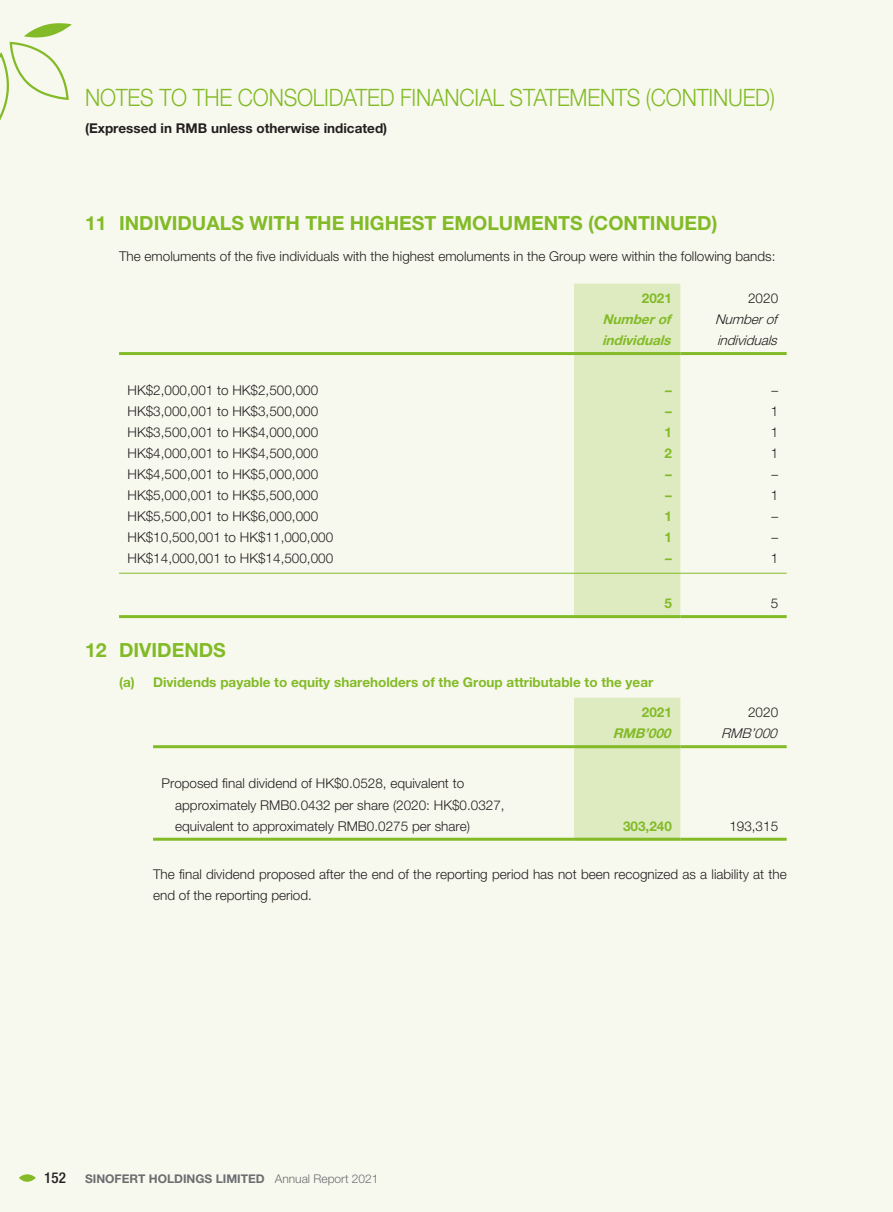
<style>
.page{position:relative;width:893px;height:1212px;background:#fff}
.page>*{position:absolute;margin:0;border:0;box-sizing:border-box;transform-origin:0 0}
.t1{font:300 24px "Helvetica Neue LT Std";letter-spacing:-.01em;color:#82bb27;scale:.9 1}
.t2{font:700 19.5px "Helvetica Neue LT Std";color:#82bb27}
.t3{font:500 condensed 15px "Helvetica Neue LT Std";color:#231f20}
.t4{font:300 13.5px/21px "Helvetica Neue LT Std";color:#231f20}
.t5{font:700 13.5px/29.5px "Helvetica Neue LT Std";color:#82bb27}
.t6{font:700 13.5px "Helvetica Neue LT Std";color:#231f20}
.t7{font:italic 700 13.5px/21px "Helvetica Neue LT Std";color:#82bb27}
.t8{font:italic 300 13.5px/21px "Helvetica Neue LT Std";color:#231f20}
.t9{font:700 12px "Helvetica Neue LT Std";color:#6c6d70}
.s1{font-weight:300}
</style>
<div class="page">
<div style="left:0;top:0;width:892px;height:1212px;background:#f8f9ee"></div>
<svg style="left:19px;top:1174px;width:17px;height:8px"></svg>
<svg style="left:0;top:23px;width:72px;height:98px"></svg>
<svg style="left:892px;top:0;width:1px;height:45px"></svg>
<div style="left:574px;top:284px;width:106px;height:331px;background:#deeac0"></div>
<hr style="left:119px;top:352px;width:455px;height:3px;background:#82bb27">
<hr style="left:574px;top:352px;width:106px;height:3px;background:#82bb27">
<hr style="left:680px;top:352px;width:107px;height:3px;background:#82bb27">
<hr style="left:119px;top:573px;width:455px;height:1px;background:#82bb27">
<hr style="left:574px;top:573px;width:106px;height:1px;background:#82bb27">
<hr style="left:680px;top:573px;width:107px;height:1px;background:#82bb27">
<hr style="left:119px;top:615px;width:455px;height:3px;background:#82bb27">
<hr style="left:574px;top:615px;width:106px;height:3px;background:#82bb27">
<hr style="left:680px;top:615px;width:107px;height:3px;background:#82bb27">
<div style="left:574px;top:698px;width:106px;height:140px;background:#deeac0"></div>
<hr style="left:153px;top:745px;width:421px;height:3px;background:#82bb27">
<hr style="left:574px;top:745px;width:106px;height:3px;background:#82bb27">
<hr style="left:680px;top:745px;width:107px;height:3px;background:#82bb27">
<hr style="left:153px;top:838px;width:421px;height:3px;background:#82bb27">
<hr style="left:574px;top:838px;width:106px;height:3px;background:#82bb27">
<hr style="left:680px;top:838px;width:107px;height:3px;background:#82bb27">
<h1 class="t1" style="left:85px;top:83px;width:768px">NOTES TO THE CONSOLIDATED FINANCIAL STATEMENTS (CONTINUED)</h1>
<p class="t6" style="left:85px;top:120px;width:304px">(Expressed in RMB unless otherwise indicated)</p>
<h2 class="t2" style="left:85px;top:211px;width:634px">11 INDIVIDUALS WITH THE HIGHEST EMOLUMENTS (CONTINUED)</h2>
<p class="t4" style="left:119px;top:245px;width:658px">The emoluments of the five individuals with the highest emoluments in the Group were within the following bands:</p>
<p class="t5" style="left:642px;top:283px;width:32px">2021</p>
<p class="t4" style="left:748px;top:287px;width:32px">2020</p>
<p class="t7" style="left:602px;top:308px;width:74px">Numberof individuals</p>
<p class="t8" style="left:715px;top:308px;width:68px">Numberof individuals</p>
<p class="t4" style="left:128px;top:380px;width:192px">HK$2,000,001 to HK$2,500,000</p>
<p class="t5" style="left:665px;top:375px;width:8px">–</p>
<p class="t4" style="left:771px;top:380px;width:8px">–</p>
<p class="t4" style="left:128px;top:401px;width:192px">HK$3,000,001 to HK$3,500,000</p>
<p class="t5" style="left:665px;top:396px;width:8px">–</p>
<p class="t4" style="left:771px;top:401px;width:9px">1</p>
<p class="t4" style="left:128px;top:422px;width:192px">HK$3,500,001 to HK$4,000,000</p>
<p class="t5" style="left:664px;top:417px;width:9px">1</p>
<p class="t4" style="left:771px;top:422px;width:9px">1</p>
<p class="t4" style="left:128px;top:443px;width:192px">HK$4,000,001 to HK$4,500,000</p>
<p class="t5" style="left:664px;top:438px;width:9px">2</p>
<p class="t4" style="left:771px;top:443px;width:9px">1</p>
<p class="t4" style="left:128px;top:464px;width:192px">HK$4,500,001 to HK$5,000,000</p>
<p class="t5" style="left:665px;top:459px;width:8px">–</p>
<p class="t4" style="left:771px;top:464px;width:8px">–</p>
<p class="t4" style="left:128px;top:485px;width:192px">HK$5,000,001 to HK$5,500,000</p>
<p class="t5" style="left:665px;top:480px;width:8px">–</p>
<p class="t4" style="left:771px;top:485px;width:9px">1</p>
<p class="t4" style="left:128px;top:506px;width:192px">HK$5,500,001 to HK$6,000,000</p>
<p class="t5" style="left:664px;top:501px;width:9px">1</p>
<p class="t4" style="left:771px;top:506px;width:8px">–</p>
<p class="t4" style="left:128px;top:527px;width:207px">HK$10,500,001 to HK$11,000,000</p>
<p class="t5" style="left:664px;top:522px;width:9px">1</p>
<p class="t4" style="left:771px;top:527px;width:8px">–</p>
<p class="t4" style="left:128px;top:548px;width:207px">HK$14,000,001 to HK$14,500,000</p>
<p class="t5" style="left:665px;top:543px;width:8px">–</p>
<p class="t4" style="left:771px;top:548px;width:9px">1</p>
<p class="t5" style="left:664px;top:588px;width:9px">5</p>
<p class="t4" style="left:771px;top:592px;width:9px">5</p>
<h2 class="t2" style="left:85px;top:638px;width:142px">12 DIVIDENDS</h2>
<p class="t5" style="left:642px;top:667px;width:32px;text-indent:-523px">(a) Dividends payable to equity shareholders of the Group attributable to the year<br>2021</p>
<p class="t4" style="left:748px;top:701px;width:32px">2020</p>
<p class="t7" style="left:613px;top:722px;width:64px">RMB’000</p>
<p class="t8" style="left:721px;top:722px;width:61px">RMB’000</p>
<p class="t4" style="left:175px;top:773px;width:331px;text-indent:-14px">Proposed final dividend of HK$0.0528, equivalent to approximately RMB0.0432 per share (2020: HK$0.0327, equivalent to approximately RMB0.0275 per share)</p>
<p class="t5" style="left:623px;top:811px;width:50px">303,240</p>
<p class="t4" style="left:729px;top:815px;width:50px">193,315</p>
<p class="t4" style="left:153px;top:864px;width:635px">The final dividend proposed after the end of the reporting period has not been recognized as a liability at the end of the reporting period.</p>
<p class="t3" style="left:44px;top:1169px;width:23px">152</p>
<p class="t9" style="left:85px;top:1171px;width:295px">SINOFERT HOLDINGS LIMITED <span class="s1">Annual Report 2021</span></p>
</div>
